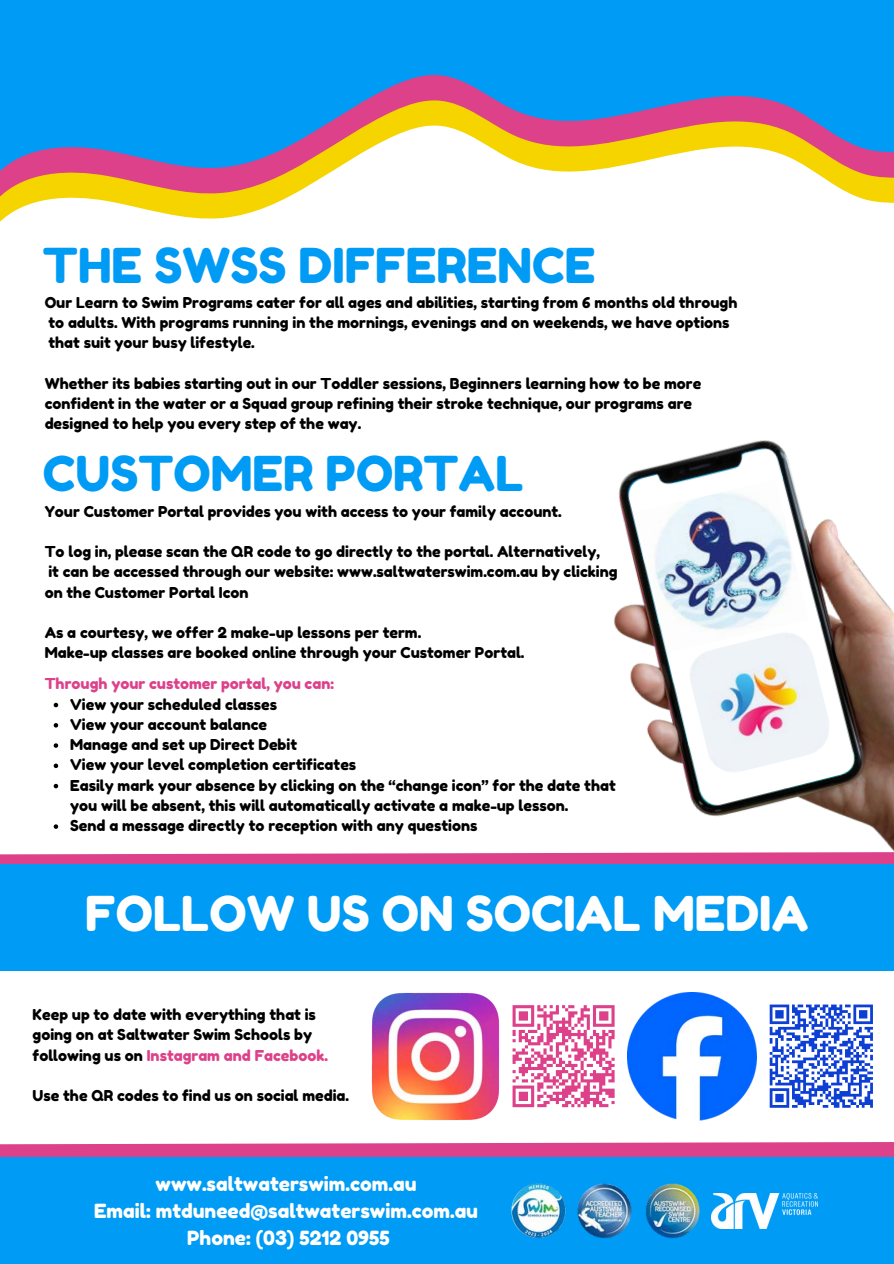
<style>
.page{position:relative;width:894px;height:1264px;background:#fff}
.page>*{position:absolute;margin:0;border:0;box-sizing:border-box;transform-origin:0 0}
.t1{font:48px "Fredoka One";color:#009bf5}
.t2{font:48px "Fredoka One";color:#fff}
.t3{font:19.5px/27px "Fredoka One";color:#fff;text-align:center}
.t4{font:15px/20.2px "Fredoka One";color:#000}
.t5{font:15px "Fredoka One";color:#dc418a}
.s1{color:#dc418a}
</style>
<div class="page">
<svg style="left:0;top:0;width:893px;height:222px;fill:#009bf5"></svg>
<svg style="left:0;top:1142px;width:893px;height:15px;background:#de4f92"></svg>
<div style="left:0;top:1157px;width:893px;height:106px;background:#009bf5"></div>
<img style="left:511px;top:1183px;width:189px;height:56px">
<img style="left:711px;top:1193px;width:105px;height:34px">
<svg style="left:0;top:853px;width:476px;height:11px;background:#de4e92"></svg>
<div style="left:0;top:864px;width:893px;height:106px;background:#009bf5"></div>
<img style="left:476px;top:440px;width:417px;height:424px">
<img style="left:635px;top:479px;width:173px;height:173px">
<img style="left:684px;top:626px;width:151px;height:152px">
<img style="left:371px;top:992px;width:128px;height:128px">
<img style="left:627px;top:992px;width:129px;height:128px">
<svg style="left:512px;top:1005px;width:103px;height:103px"></svg>
<svg style="left:769px;top:1004px;width:104px;height:104px"></svg>
<svg style="left:54px;top:702px;width:4px;height:5px"></svg>
<svg style="left:54px;top:723px;width:4px;height:4px"></svg>
<svg style="left:54px;top:743px;width:4px;height:4px"></svg>
<svg style="left:54px;top:763px;width:4px;height:5px"></svg>
<svg style="left:54px;top:783px;width:4px;height:5px"></svg>
<svg style="left:54px;top:824px;width:4px;height:4px"></svg>
<p class="t1" style="left:43px;top:236px;width:553px">THE SWSS DIFFERENCE</p>
<p class="t4" style="left:45px;top:292px;width:694px">Our Learn to Swim Programs cater for all ages and abilities, starting from 6 months old through</p>
<p class="t4" style="left:48px;top:312px;width:682px">to adults. With programs running in the mornings, evenings and on weekends, we have options</p>
<p class="t4" style="left:48px;top:332px;width:208px">that suit your busy lifestyle.</p>
<p class="t4" style="left:45px;top:373px;width:658px">Whether its babies starting out in our Toddler sessions, Beginners learning how to be more</p>
<h1 class="t4" style="left:45px;top:393px;width:648px">confident in the water or a Squad group refining their stroke technique, our programs are</h1>
<p class="t4" style="left:45px;top:413px;width:318px">designed to help you every step of the way.</p>
<p class="t1" style="left:43px;top:444px;width:482px">CUSTOMER PORTAL</p>
<h1 class="t4" style="left:45px;top:501px;width:518px">Your Customer Portal provides you with access to your family account.</h1>
<p class="t4" style="left:45px;top:541px;width:556px">To log in, please scan the QR code to go directly to the portal. Alternatively,</p>
<p class="t4" style="left:45px;top:561px;width:574px">it can be accessed through our website: www.saltwaterswim.com.au by clicking on the Customer Portal Icon</p>
<p class="t4" style="left:45px;top:622px;width:378px">As a courtesy, we offer 2 make-up lessons per term.</p>
<p class="t4" style="left:45px;top:642px;width:481px">Make-up classes are booked online through your Customer Portal.</p>
<p class="t5" style="left:45px;top:674px;width:291px">Through your customer portal, you can:</p>
<p class="t4" style="left:70px;top:694px;width:208px">View your scheduled classes</p>
<p class="t4" style="left:70px;top:714px;width:198px">View your account balance</p>
<p class="t4" style="left:70px;top:734px;width:228px">Manage and set up Direct Debit</p>
<p class="t4" style="left:70px;top:754px;width:287px">View your level completion certificates</p>
<p class="t4" style="left:70px;top:775px;width:547px">Easily mark your absence by clicking on the “change icon” for the date that you will be absent, this will automatically activate a make-up lesson.</p>
<p class="t4" style="left:70px;top:815px;width:408px">Send a message directly to reception with any questions</p>
<p class="t2" style="left:85px;top:884px;width:724px">FOLLOW US ON SOCIAL MEDIA</p>
<p class="t4" style="left:33px;top:1004px;width:297px">Keep up to date with everything that is going on at Saltwater Swim Schools by following us on <span class="s1">Instagram and Facebook.</span></p>
<p class="t4" style="left:33px;top:1085px;width:318px">Use the QR codes to find us on social media.</p>
<p class="t3" style="left:94px;top:1170px;width:385px">www.saltwaterswim.com.au<br>Email: mtduneed@saltwaterswim.com.au<br>Phone: (03) 5212 0955</p>
</div>
